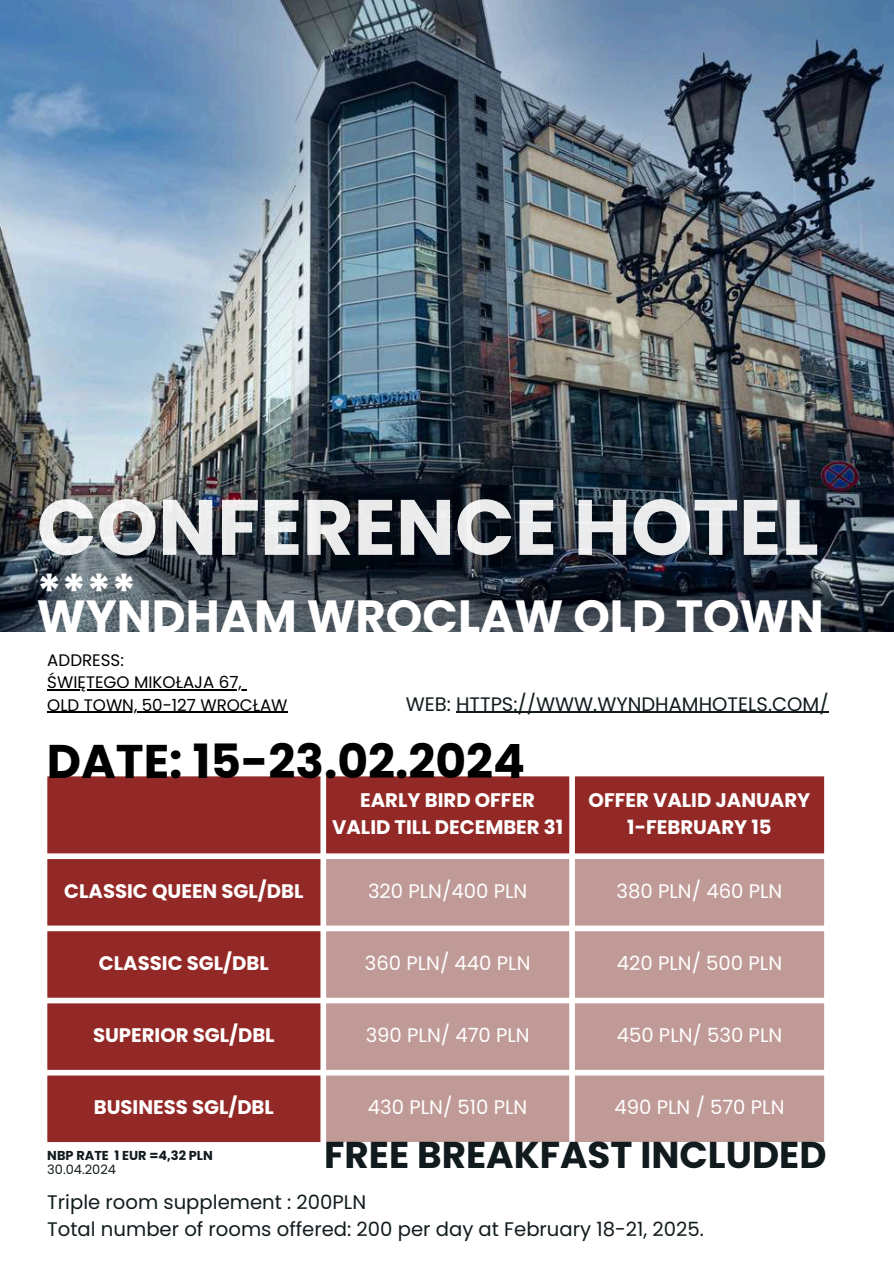
<style>
.page{position:relative;width:894px;height:1264px;background:#fff}
.page>*{position:absolute;margin:0;border:0;box-sizing:border-box;transform-origin:0 0}
.t1{font:700 78.3px "Poppins";color:#fff}
.t2{font:700 47.25px "Poppins";color:#000}
.t3{font:700 46.5px "Poppins";color:#fff}
.t4{font:700 37.2px "Poppins";color:#111b1e}
.t5{font:700 19.65px/27.2px "Poppins";color:#fff;text-align:center}
.t6{font:19.65px "Poppins";color:#fff}
.t7{font:19.65px/27.2px "Poppins";color:#111b1e}
.t8{font:19.5px "Poppins";color:#111b1e}
.t9{font:16.65px/22.5px "Poppins";color:#000}
.t10{font:700 12.9px "Poppins";color:#111b1e}
.t11{font:12.9px "Poppins";color:#111b1e}
</style>
<div class="page">
<img style="left:0;top:0;width:893px;height:631px">
<svg style="left:47px;top:776px;width:776px;height:365px;background:#9b3a38"></svg>
<svg style="left:326px;top:859px;width:497px;height:282px;background:#c4a19e"></svg>
<hr style="left:456px;top:711px;width:372px;height:1px;background:#111b1e">
<hr style="left:47px;top:689px;width:195px;height:1px;background:#000">
<hr style="left:47px;top:711px;width:240px;height:1px;background:#000">
<h1 class="t1" style="left:37px;top:472px;width:783px">CONFERENCE HOTEL</h1>
<h3 class="t3" style="left:37px;top:558px;width:101px">****</h3>
<h3 class="t3" style="left:37px;top:584px;width:788px">WYNDHAM WROCLAW OLD TOWN</h3>
<p class="t9" style="left:47px;top:648px;width:242px">ADDRESS:<br>ŚWIĘTEGO MIKOŁAJA 67,<br>OLD TOWN, 50-127 WROCŁAW</p>
<p class="t8" style="left:405px;top:690px;width:424px">WEB: HTTPS://WWW.WYNDHAMHOTELS.COM/</p>
<h2 class="t2" style="left:47px;top:728px;width:480px">DATE: 15-23.02.2024</h2>
<p class="t5" style="left:332px;top:786px;width:232px">EARLY BIRD OFFER<br>VALID TILL DECEMBER 31</p>
<p class="t5" style="left:588px;top:786px;width:223px">OFFER VALID JANUARY<br>1-FEBRUARY 15</p>
<p class="t5" style="left:64px;top:877px;width:240px">CLASSIC QUEEN SGL/DBL</p>
<p class="t6" style="left:368px;top:876px;width:161px">320 PLN/400 PLN</p>
<p class="t6" style="left:616px;top:876px;width:167px">380 PLN/ 460 PLN</p>
<p class="t5" style="left:99px;top:949px;width:171px">CLASSIC SGL/DBL</p>
<p class="t6" style="left:364px;top:949px;width:167px">360 PLN/ 440 PLN</p>
<p class="t6" style="left:616px;top:949px;width:167px">420 PLN/ 500 PLN</p>
<p class="t5" style="left:93px;top:1021px;width:183px">SUPERIOR SGL/DBL</p>
<p class="t6" style="left:365px;top:1021px;width:165px">390 PLN/ 470 PLN</p>
<p class="t6" style="left:616px;top:1021px;width:167px">450 PLN/ 530 PLN</p>
<p class="t5" style="left:94px;top:1093px;width:182px">BUSINESS SGL/DBL</p>
<p class="t6" style="left:368px;top:1093px;width:161px">430 PLN/ 510 PLN</p>
<p class="t6" style="left:614px;top:1093px;width:171px">490 PLN / 570 PLN</p>
<p class="t10" style="left:47px;top:1145px;width:167px">NBP RATE 1 EUR =4,32 PLN</p>
<p class="t11" style="left:47px;top:1160px;width:70px">30.04.2024</p>
<h3 class="t4" style="left:324px;top:1128px;width:503px">FREE BREAKFAST INCLUDED</h3>
<p class="t7" style="left:47px;top:1188px;width:658px">Triple room supplement : 200PLN<br>Total number of rooms offered: 200 per day at February 18-21, 2025.</p>
</div>
